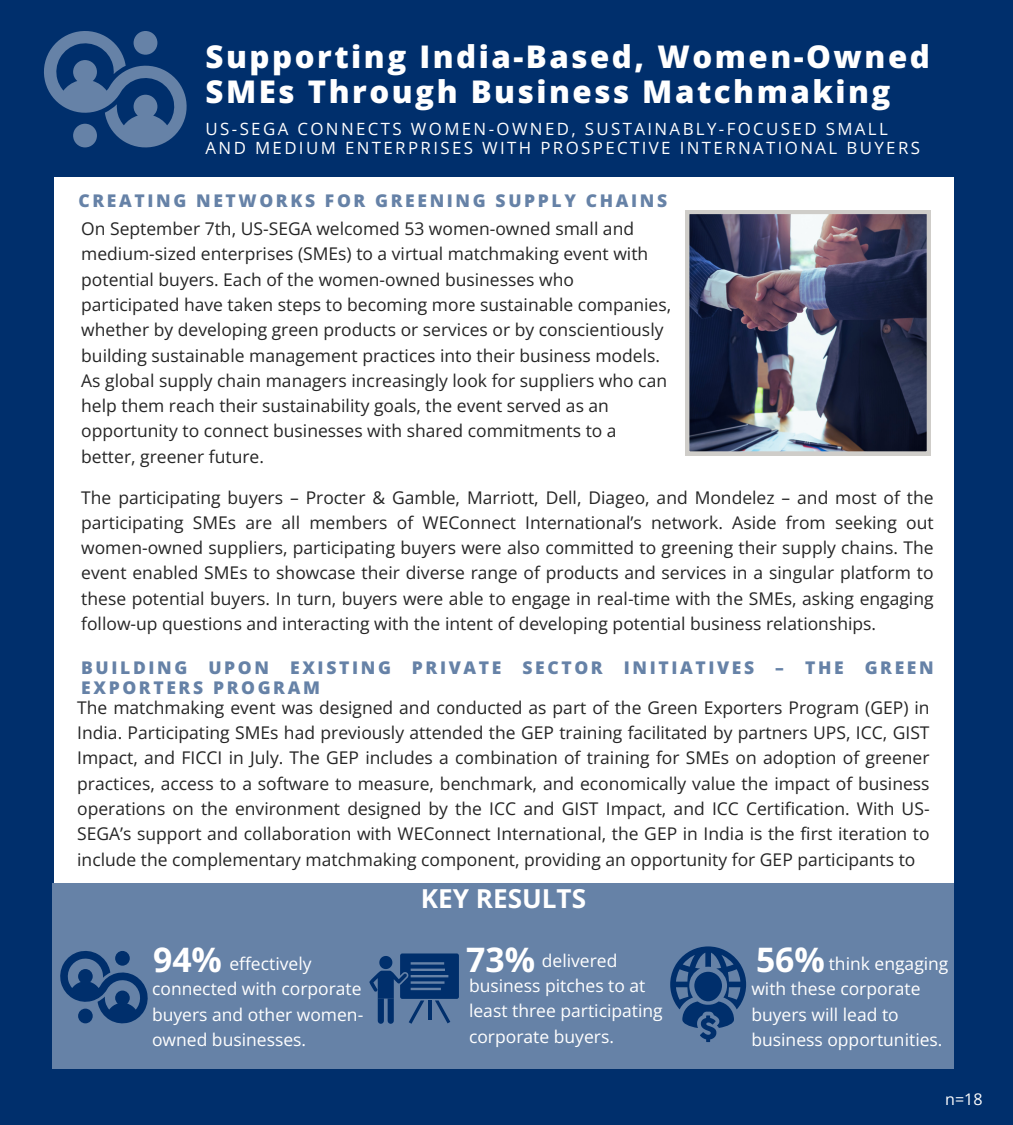
<style>
.page{position:relative;width:1013px;height:1125px;background:#fff}
.page>*{position:absolute;margin:0;border:0;box-sizing:border-box;transform-origin:0 0}
.t1{font:700 33.75px "Open Sans";color:#fff}
.t2{font:800 31.25px/34.8px "Open Sans";letter-spacing:.08em;color:#fff}
.t3{font:700 26.12px "Open Sans";color:#fff}
.t4{font:17.5px/25.2px "Open Sans";color:#252525;text-align:justify}
.t5{font:17.5px/25.2px "Open Sans";color:#fff}
.t6{font:800 17.5px/19.8px "Open Sans";letter-spacing:.15em;color:#6682a7}
.t7{font:16.88px/18.8px "Open Sans";letter-spacing:.14em;color:#fff}
.t8{font:16px "Open Sans";color:#fff}
</style>
<div class="page">
<div style="left:0;top:0;width:1012px;height:1125px;background:#002f6c"></div>
<div style="left:54px;top:177px;width:900px;height:773px;background:#fff"></div>
<img style="left:685px;top:210px;width:245px;height:245px">
<svg style="left:44px;top:31px;width:143px;height:117px"></svg>
<div style="left:53px;top:883px;width:901px;height:186px;background:#6682a7"></div>
<svg style="left:369px;top:953px;width:90px;height:71px"></svg>
<svg style="left:60px;top:951px;width:88px;height:73px"></svg>
<svg style="left:670px;top:946px;width:76px;height:96px"></svg>
<p class="t2" style="left:205px;top:38px;width:726px">Supporting India-Based, Women-Owned<br>SMEs Through Business Matchmaking</p>
<p class="t7" style="left:205px;top:119px;width:716px">US-SEGA CONNECTS WOMEN-OWNED, SUSTAINABLY-FOCUSED SMALL<br>AND MEDIUM ENTERPRISES WITH PROSPECTIVE INTERNATIONAL BUYERS</p>
<p class="t6" style="left:78px;top:190px;width:590px">CREATING NETWORKS FOR GREENING SUPPLY CHAINS</p>
<p class="t4" style="left:81px;top:216px;width:591px;text-align:left">On September 7th, US-SEGA welcomed 53 women-owned small and medium-sized enterprises (SMEs) to a virtual matchmaking event with potential buyers. Each of the women-owned businesses who participated have taken steps to becoming more sustainable companies, whether by developing green products or services or by conscientiously building sustainable management practices into their business models.<br>As global supply chain managers increasingly look for suppliers who can help them reach their sustainability goals, the event served as an opportunity to connect businesses with shared commitments to a better, greener future.</p>
<p class="t4" style="left:81px;top:484px;width:854px">The participating buyers – Procter &amp; Gamble, Marriott, Dell, Diageo, and Mondelez – and most of the participating SMEs are all members of WEConnect International’s network. Aside from seeking out women-owned suppliers, participating buyers were also committed to greening their supply chains. The event enabled SMEs to showcase their diverse range of products and services in a singular platform to these potential buyers. In turn, buyers were able to engage in real-time with the SMEs, asking engaging follow-up questions and interacting with the intent of developing potential business relationships.</p>
<p class="t6" style="left:81px;top:657px;width:854px">BUILDING UPON EXISTING PRIVATE SECTOR INITIATIVES – THE GREEN<br>EXPORTERS PROGRAM</p>
<p class="t4" style="left:77px;top:694px;width:854px">The matchmaking event was designed and conducted as part of the Green Exporters Program (GEP) in India. Participating SMEs had previously attended the GEP training facilitated by partners UPS, ICC, GIST Impact, and FICCI in July. The GEP includes a combination of training for SMEs on adoption of greener practices, access to a software to measure, benchmark, and economically value the impact of business operations on the environment designed by the ICC and GIST Impact, and ICC Certification. With US-SEGA’s support and collaboration with WEConnect International, the GEP in India is the first iteration to include the complementary matchmaking component, providing an opportunity for GEP participants to</p>
<p class="t3" style="left:421px;top:880px;width:167px">KEY RESULTS</p>
<p class="t5" style="left:152px;top:951px;width:213px;text-indent:77px">effectively connected with corporate buyers and other women&shy;owned businesses.</p>
<p class="t1" style="left:466px;top:936px;width:70px">73%</p>
<p class="t1" style="left:756px;top:936px;width:70px">56%</p>
<p class="t1" style="left:153px;top:936px;width:70px">94%</p>
<p class="t5" style="left:469px;top:947px;width:195px;text-indent:73px">delivered business pitches to at least three participating corporate buyers.</p>
<p class="t5" style="left:751px;top:951px;width:198px;text-indent:77px">think engaging with these corporate buyers will lead to business opportunities.</p>
<p class="t8" style="left:945px;top:1088px;width:39px">n=18</p>
</div>
